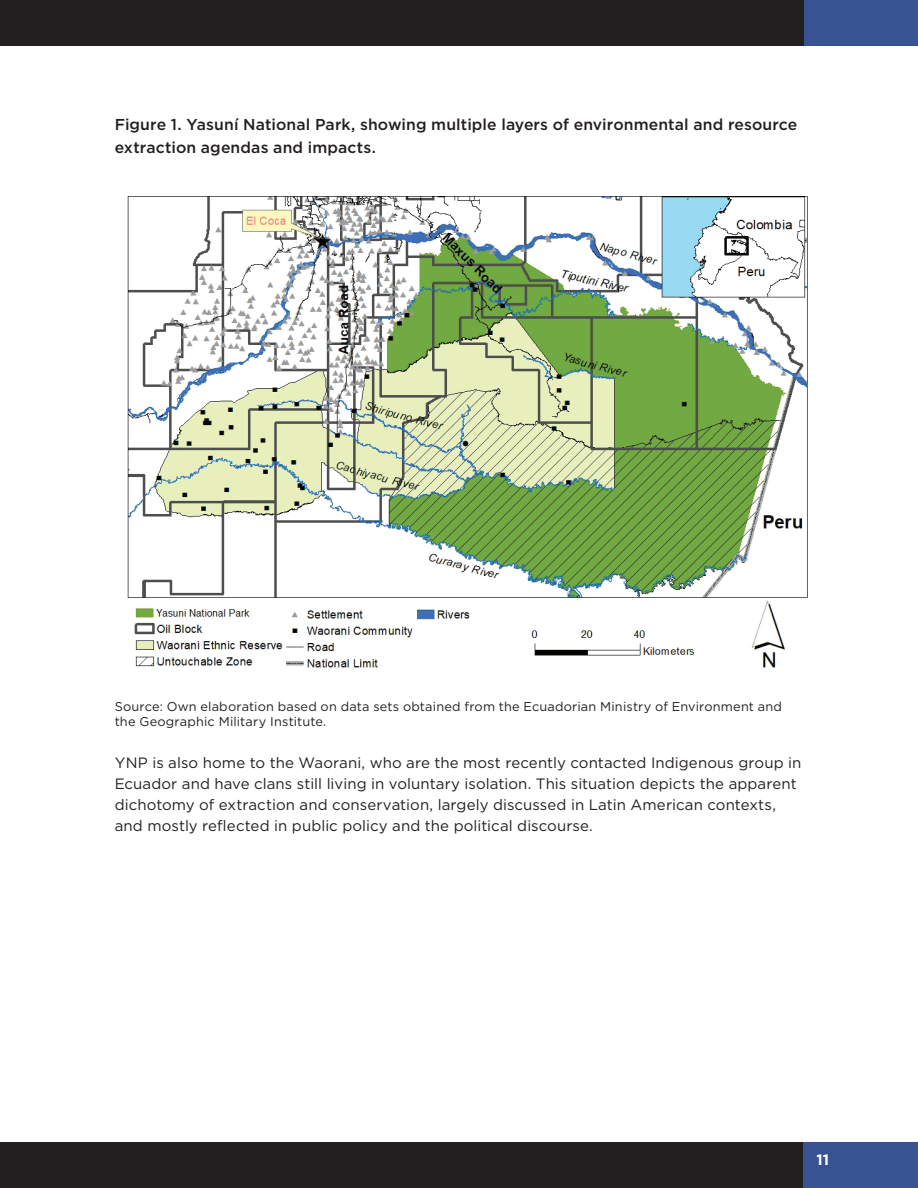
<style>
.page{position:relative;width:918px;height:1188px;background:#fff}
.page>*{position:absolute;margin:0;border:0;box-sizing:border-box;transform-origin:0 0}
.t1{font:500 15.75px/22.5px "Gotham";letter-spacing:.005em;color:#231f20}
.t2{font:15px/21px "Gotham";letter-spacing:.005em;color:#231f20}
.t3{font:700 15px "Gotham";color:#fff}
.t4{font:12.75px/15.3px "Gotham";letter-spacing:.015em;color:#231f20}
</style>
<div class="page">
<div style="left:802px;top:1143px;width:116px;height:45px;background:#375392"></div>
<div style="left:803px;top:0;width:115px;height:45px;background:#375392"></div>
<div style="left:0;top:1143px;width:802px;height:45px;background:#231f20"></div>
<div style="left:0;top:0;width:803px;height:45px;background:#231f20"></div>
<img style="left:127px;top:196px;width:681px;height:472px">
<p class="t1" style="left:115px;top:113px;width:684px">Figure 1. Yasuní National Park, showing multiple layers of environmental and resource extraction agendas and impacts.</p>
<p class="t4" style="left:115px;top:699px;width:669px">Source: Own elaboration based on data sets obtained from the Ecuadorian Ministry of Environment and the Geographic Military Institute.</p>
<p class="t2" style="left:115px;top:751px;width:688px">YNP is also home to the Waorani, who are the most recently contacted Indigenous group in Ecuador and have clans still living in voluntary isolation. This situation depicts the apparent dichotomy of extraction and conservation, largely discussed in Latin American contexts, and mostly reflected in public policy and the political discourse.</p>
<p class="t3" style="left:817px;top:1150px;width:14px">11</p>
</div>
